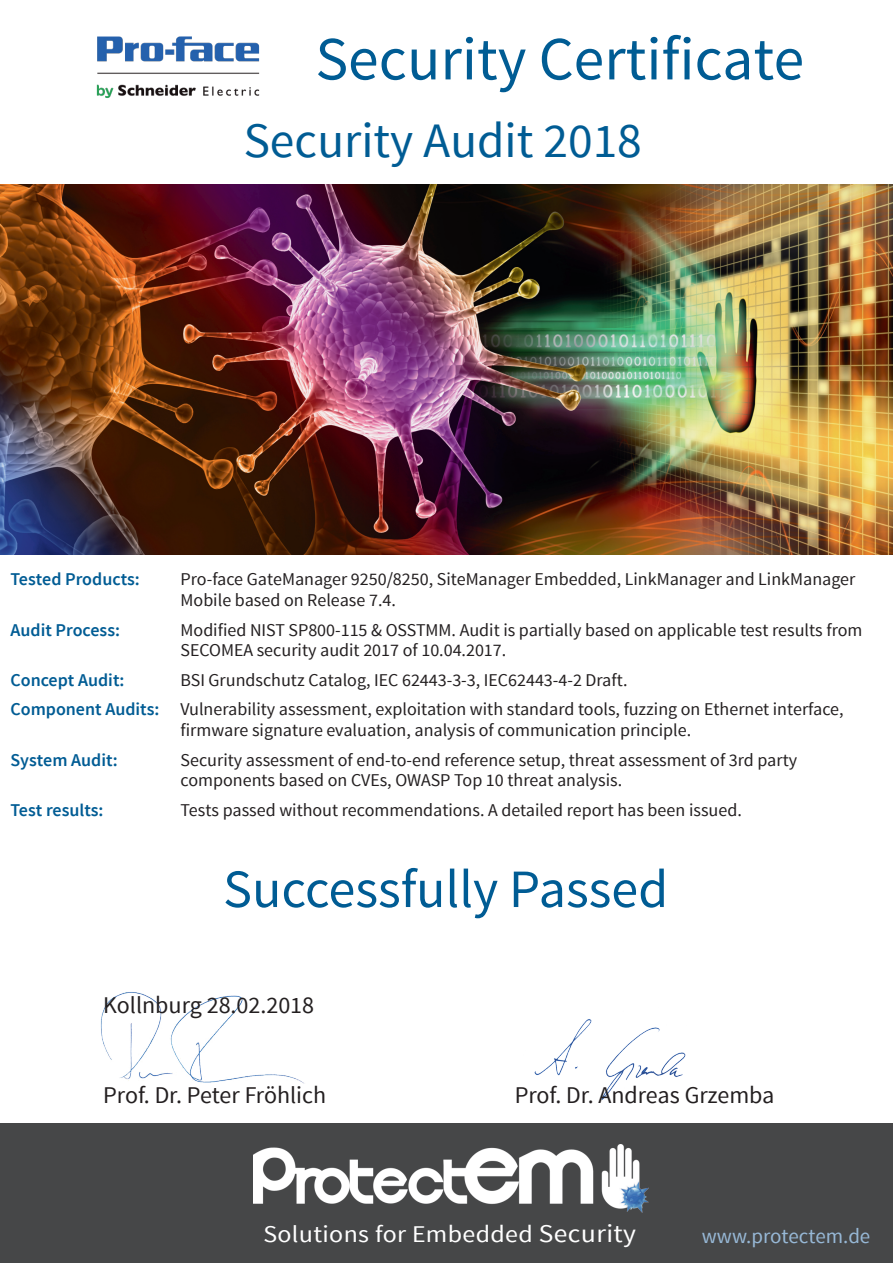
<style>
.page{position:relative;width:893px;height:1263px;background:#fff}
.page>*{position:absolute;margin:0;border:0;box-sizing:border-box;transform-origin:0 0}
.t1{font:61.5px "Source Sans Pro";color:#005c94}
.t2{font:54px "Source Sans Pro";color:#005c94}
.t3{font:49.5px "Source Sans Pro";color:#005c94}
.t4{font:24px "Source Sans Pro";color:#231f20}
.t5{font:24px "Source Sans Pro";letter-spacing:.015em;color:#fff;scale:1.08 1}
.t6{font:21px "Source Sans Pro";color:#97b8d6}
.t7{font:18px/20.5px "Source Sans Pro";color:#231f20}
.t8{font:600 18px "Source Sans Pro";color:#005c94}
.s1{font-weight:600;color:#005c94}
.s2{font-size:25.5px}
</style>
<div class="page">
<div style="left:0;top:1123px;width:893px;height:140px;background:#464748"></div>
<img style="left:0;top:185px;width:893px;height:370px">
<img style="left:253px;top:1144px;width:395px;height:68px">
<img style="left:96px;top:36px;width:164px;height:63px">
<img style="left:100px;top:992px;width:204px;height:92px">
<img style="left:534px;top:1019px;width:152px;height:81px">
<h1 class="t1" style="left:316px;top:26px;width:490px">Security Certificate</h1>
<h3 class="t3" style="left:244px;top:114px;width:400px">Security Audit 2018</h3>
<p class="t8" style="left:10px;top:570px;width:131px">Tested Products:</p>
<p class="t7" style="left:181px;top:570px;width:676px">Pro-face GateManager 9250/8250, SiteManager Embedded, LinkManager and LinkManager<br>Mobile based on Release 7.4.</p>
<p class="t8" style="left:10px;top:620px;width:111px">Audit Process:</p>
<p class="t7" style="left:181px;top:620px;width:683px">Modified NIST SP800-115 &amp; OSSTMM. Audit is partially based on applicable test results from<br>SECOMEA security audit 2017 of 10.04.2017.</p>
<p class="t8" style="left:10px;top:670px;width:116px">Concept Audit:</p>
<p class="t7" style="left:10px;top:666px;width:835px;line-height:29.5px;text-indent:170px">BSI Grundschutz Catalog, IEC 62443-3-3, IEC62443-4-2 Draft.<br><span class="s1">Component Audits:</span> Vulnerability assessment, exploitation with standard tools, fuzzing on Ethernet interface,</p>
<p class="t7" style="left:181px;top:720px;width:512px">firmware signature evaluation, analysis of communication principle.</p>
<p class="t8" style="left:10px;top:750px;width:109px">System Audit:</p>
<p class="t7" style="left:181px;top:750px;width:618px">Security assessment of end-to-end reference setup, threat assessment of 3rd party components based on CVEs, OWASP Top 10 threat analysis.</p>
<p class="t8" style="left:10px;top:800px;width:95px">Test results:</p>
<p class="t7" style="left:181px;top:800px;width:563px">Tests passed without recommendations. A detailed report has been issued.</p>
<h2 class="t2" style="left:223px;top:860px;width:446px">Successfully Passed</h2>
<h3 class="t4" style="left:103px;top:992px;width:212px">Kollnburg 28.02.2018</h3>
<h3 class="t4" style="left:103px;top:1082px;width:224px">Prof. Dr. Peter Fröhlich</h3>
<h3 class="t4" style="left:515px;top:1082px;width:261px">Prof. Dr. Andreas Grzemba</h3>
<h3 class="t5" style="left:263px;top:1220px;width:346px">Solutions for Embedded <span class="s2">Security</span></h3>
<p class="t6" style="left:702px;top:1224px;width:170px">www.protectem.de</p>
</div>
